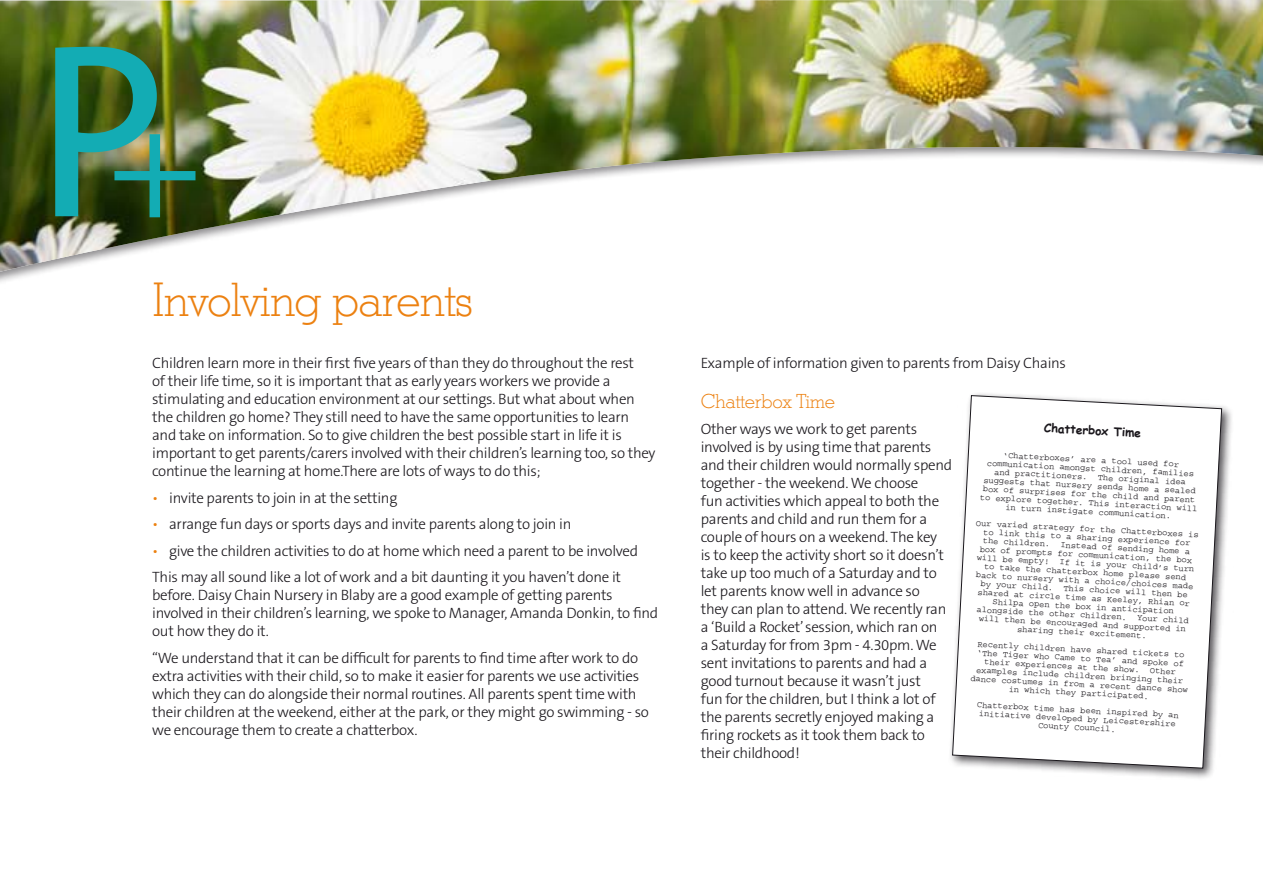
<style>
.page{position:relative;width:1263px;height:893px;background:#fff}
.page>*{position:absolute;margin:0;border:0;box-sizing:border-box;transform-origin:0 0}
.t1{font:249.6px "The Sans B5 Plain";color:#13acb4}
.t2{font:300 46.5px "Stymie BT";letter-spacing:-.03em;color:#ec8111}
.t3{font:300 19.5px "Stymie BT";letter-spacing:-.02em;color:#ec8111}
.t4{font:300 15px/18px "The Sans B3";letter-spacing:-.02em;color:#1a171c}
.t5{font:700 11.85px "Comic Sans MS";color:#1a171c}
.t6{font:8.7px/8.7px "Courier";color:#1a171c;text-align:center}
.s1{font-family:"The Sans B3";font-weight:300;font-size:175.35px}
.s2{color:#ec8111}
</style>
<div class="page">
<img style="left:0;top:0;width:1263px;height:272px">
<div style="left:949px;top:392px;width:285px;height:388px;background:#1a171c;opacity:.75"></div>
<svg style="left:952px;top:395px;width:270px;height:373px"></svg>
<h1 class="t1" style="left:34px;top:2px;width:171px">P<span class="s1">+</span></h1>
<h2 class="t2" style="left:152px;top:271px;width:323px">Involving parents</h2>
<p class="t4" style="left:152px;top:355px;width:505px">Children learn more in their first five years of than they do throughout the rest<br>of their life time, so it is important that as early years workers we provide a stimulating and education environment at our settings. But what about when the children go home? They still need to have the same opportunities to learn and take on information. So to give children the best possible start in life it is important to get parents/carers involved with their children’s learning too, so they continue the learning at home.There are lots of ways to do this;</p>
<p class="t4" style="left:152px;top:489px;width:247px"><span class="s2">•</span> invite parents to join in at the setting</p>
<p class="t4" style="left:152px;top:516px;width:421px"><span class="s2">•</span> arrange fun days or sports days and invite parents along to join in</p>
<p class="t4" style="left:152px;top:538px;width:487px;line-height:26.5px"><span class="s2">•</span> give the children activities to do at home which need a parent to be involved<br>This may all sound like a lot of work and a bit daunting it you haven’t done it</p>
<p class="t4" style="left:152px;top:587px;width:508px">before. Daisy Chain Nursery in Blaby are a good example of getting parents involved in their children’s learning, we spoke to Manager, Amanda Donkin, to find out how they do it.</p>
<p class="t4" style="left:152px;top:649px;width:498px">“We understand that it can be difficult for parents to find time after work to do extra activities with their child, so to make it easier for parents we use activities which they can do alongside their normal routines. All parents spent time with their children at the weekend, either at the park, or they might go swimming - so we encourage them to create a chatterbox.</p>
<p class="t4" style="left:701px;top:355px;width:367px">Example of information given to parents from Daisy Chains</p>
<h3 class="t3" style="left:701px;top:389px;width:136px">Chatterbox Time</h3>
<p class="t4" style="left:701px;top:421px;width:253px">Other ways we work to get parents involved is by using time that parents and their children would normally spend together - the weekend. We choose<br>fun activities which appeal to both the parents and child and run them for a couple of hours on a weekend. The key<br>is to keep the activity short so it doesn’t take up too much of a Saturday and to let parents know well in advance so<br>they can plan to attend. We recently ran a ‘Build a Rocket’ session, which ran on<br>a Saturday for from 3pm - 4.30pm. We sent invitations to parents and had a good turnout because it wasn’t just<br>fun for the children, but I think a lot of the parents secretly enjoyed making a firing rockets as it took them back to their childhood!</p>
<p class="t5" style="left:1044px;top:419px;width:99px;rotate:3deg">Chatterbox Time</p>
<p class="t6" style="left:982px;top:450px;width:219px;rotate:3deg">‘Chatterboxes’ are a tool used for communication amongst children, families and practitioners. The original idea suggests that nursery sends home a sealed box of surprises for the child and parent to explore together. This interaction will in turn instigate communication.</p>
<p class="t6" style="left:976px;top:519px;width:224px;rotate:3deg">Our varied strategy for the Chatterboxes is to link this to a sharing experience for the children. Instead of sending home a box of prompts for communication, the box will be empty! If it is your child’s turn to take the chatterbox home please send back to nursery with a choice/choices made by your child. This choice will then be shared at circle time as Keeley, Rhian or Shilpa open the box in anticipation alongside the other children. Your child will then be encouraged and supported in sharing their excitement.</p>
<p class="t6" style="left:972px;top:640px;width:219px;rotate:3deg">Recently children have shared tickets to ‘The Tiger who Came to Tea’ and spoke of their experiences at the show. Other examples include children bringing their dance costumes in from a recent dance show in which they participated.</p>
<p class="t6" style="left:977px;top:700px;width:204px;rotate:3deg">Chatterbox time has been inspired by an initiative developed by Leicestershire<br>County Council.</p>
</div>
